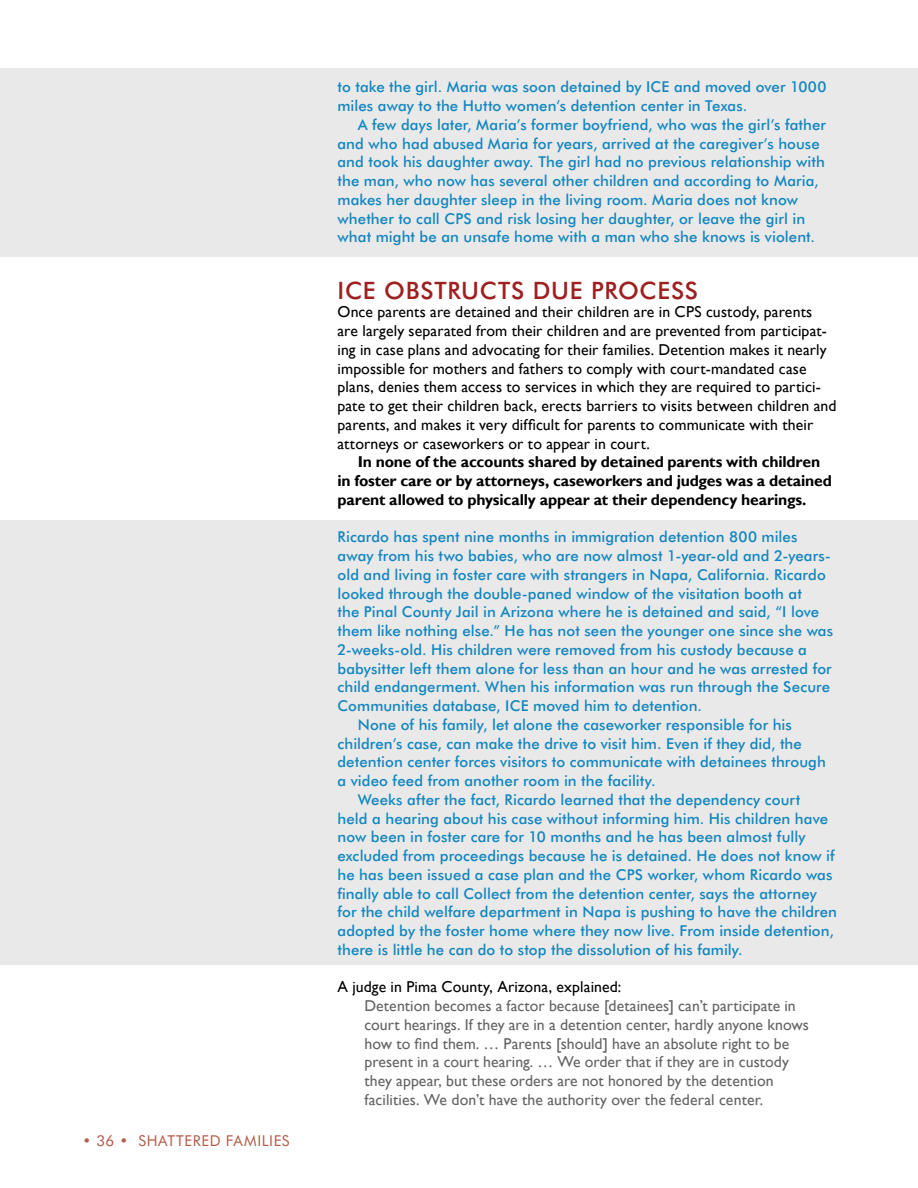
<style>
.page{position:relative;width:918px;height:1188px;background:#fff}
.page>*{position:absolute;margin:0;border:0;box-sizing:border-box;transform-origin:0 0}
.t1{font:500 24px "Futura BT";letter-spacing:.03em;color:#9e1f20}
.t2{font:15.75px/18.8px "Gill Sans";letter-spacing:.005em;color:#000}
.t3{font:15.75px/18.8px "Gill Sans";letter-spacing:.005em;color:#636466}
.t4{font:700 15.75px/18.8px "Gill Sans";letter-spacing:-.005em;color:#000}
.t5{font:500 15px/18.8px "Futura BT";letter-spacing:.01em;color:#1386bd}
.t6{font:15px "Futura BT";letter-spacing:.04em;color:#b45b46}
</style>
<div class="page">
<div style="left:0;top:68px;width:918px;height:189px;background:#e9e9ea"></div>
<div style="left:0;top:520px;width:918px;height:445px;background:#e9e9ea"></div>
<p class="t6" style="left:82px;top:1132px;width:207px">• 36 • SHATTERED FAMILIES</p>
<p class="t5" style="left:338px;top:78px;width:491px;text-indent:337px">and moved over 1000 miles away to the H utto women’s detention center in Texas.</p>
<p class="t5" style="left:337px;top:115px;width:490px;text-indent:20px">A few days later, Maria’s former boyfriend, who was the girl’s father and who had abused Maria for years, arrived at the caregiver’s house and took his daughter away. The girl had no previous relationship with the man, who now has several other children and according to Maria, makes her daughter sleep in the living room. Maria does not know whether to call CPS</p>
<p class="t5" style="left:338px;top:78px;width:317px">to take the girl. Maria was soon detained by ICE</p>
<p class="t5" style="left:337px;top:209px;width:479px;text-indent:139px">and risk losing her daughter, or leave the girl in what might be an unsafe home with a man who she knows is violent.</p>
<h1 class="t1" style="left:338px;top:276px;width:13px">ICE</h1>
<h1 class="t1" style="left:384px;top:276px;width:315px">obstru cts Du e Process</h1>
<p class="t2" style="left:338px;top:303px;width:500px">Once parents are detained and their children are in CPS custody, parents are largely separated from their children and are prevented from participat&shy;ing in case plans and advocating for their families. Detention makes it nearly impossible for mothers and fathers to comply with court-mandated case plans, denies them access to services in which they are required to partici&shy;pate to get their children back, erects barriers to visits between children and parents, and makes it very difficult for parents to communicate with their attorneys or caseworkers or to appear in court.</p>
<p class="t4" style="left:338px;top:453px;width:496px;text-indent:20px">I n none of the accounts shared by detained parents with children in foster care or by attorneys, caseworkers and judges was a detained parent allowed to physically appear at their dependency hearings.</p>
<p class="t5" style="left:337px;top:528px;width:497px">Ricardo has spent nine months in immigration detention 800 miles away from his two babies, who are now almost 1-year-old and 2-years&shy;old and living in foster care with strangers in N apa, California. Ricardo looked through the double-paned window of the visitation booth at<br>the Pinal County Jail in Arizona where he is detained and said, “I love them like nothing else.” He has not seen the younger one since she was 2-weeks-old. H is children were removed from his custody because a babysitter left them alone for less than an hour and he was arrested for child endangerment. When his information was run through the Secure Communities database, ICE</p>
<p class="t5" style="left:533px;top:696px;width:170px">moved him to detention.</p>
<p class="t5" style="left:358px;top:715px;width:436px">None of his family, let alone the caseworker responsible for his</p>
<p class="t5" style="left:337px;top:734px;width:466px">children’s case, can make the drive to visit him. Even if they did, the</p>
<p class="t5" style="left:337px;top:753px;width:490px">detention center forces visitors to communicate with detainees through</p>
<p class="t5" style="left:337px;top:771px;width:320px">a video feed from another room in the facility.</p>
<p class="t5" style="left:358px;top:790px;width:444px">Weeks after the fact, Ricardo learned that the dependency court</p>
<p class="t5" style="left:337px;top:809px;width:492px">held a hearing about his case without informing him. H is children have</p>
<p class="t5" style="left:337px;top:828px;width:470px">now been in foster care for 10 months and he has been almost fully</p>
<p class="t5" style="left:337px;top:846px;width:499px">excluded from proceedings because he is detained. H e does not know if</p>
<p class="t5" style="left:337px;top:865px;width:288px">he has been issued a case plan and the CPS</p>
<p class="t5" style="left:337px;top:865px;width:501px;text-indent:310px">worker, whom Ricardo was finally able to call Collect from the detention center, says the attorney for the child welfare department in Napa is pushing to have the children adopted by the foster home where they now live. From inside detention, there is little he can do to stop the dissolution of his family.</p>
<p class="t2" style="left:338px;top:978px;width:285px">A judge in Pima County, Arizona, explained:</p>
<p class="t3" style="left:364px;top:997px;width:446px">Detention becomes a factor because [detainees] can’t participate in court hearings. If they are in a detention center, hardly anyone knows how to find them. … Parents [should] have an absolute right to be present in a court hearing. … We order that if they are in custody they appear, but these orders are not honored by the detention facilities. We don’t have the authority over the federal center.</p>
</div>
